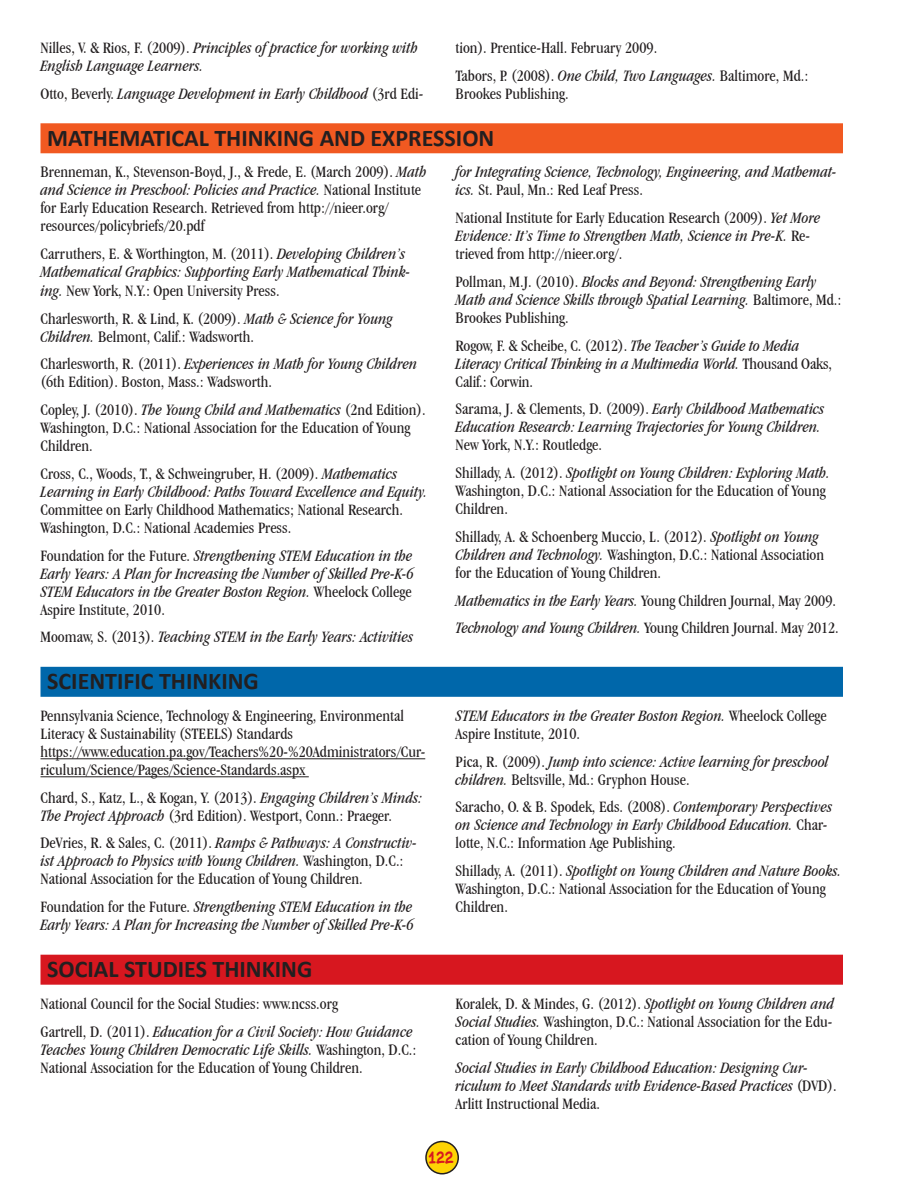
<style>
.page{position:relative;width:918px;height:1188px;background:#fff}
.page>*{position:absolute;margin:0;border:0;box-sizing:border-box;transform-origin:0 0}
.Bibliography_Header{font:700 24px "Calibri";color:#231f20}
.Bibliography_Entry{font:condensed 16.5px/18px "Garamond IT Cby BT";color:#231f20}
.Bibliography_Entry-2{font:italic condensed 16.5px/18px "Garamond IT Cby BT";color:#231f20}
.t1{font:700 16.5px "Wallow Hmk";color:#d7171f;scale:.95 1}
.s1{font-style:italic}
.s2{font-style:normal}
</style>
<div class="page">
<div style="left:40px;top:123px;width:803px;height:30px;background:#f15921"></div>
<div style="left:40px;top:667px;width:803px;height:30px;background:#0067aa"></div>
<hr style="left:40px;top:758px;width:385px;height:1px;background:#231f20">
<hr style="left:40px;top:776px;width:269px;height:1px;background:#231f20">
<div style="left:40px;top:955px;width:803px;height:30px;background:#d7171f"></div>
<div style="left:426px;top:1142px;width:32px;height:32px;background:#fed304;border-radius:50%"></div>
<div style="left:425px;top:1141px;width:34px;height:33px;border:2px solid #231f20;border-radius:50%"></div>
<p class="Bibliography_Entry" style="left:456px;top:39px;width:201px">tion). Prentice-Hall. February 2009.</p>
<p class="Bibliography_Entry" style="left:456px;top:66px;width:354px">Tabors, P. (2008). <span class="s1">One Child, Two Languages.</span> Baltimore, Md.:<br>Brookes Publishing.</p>
<p class="Bibliography_Header" style="left:47px;top:121px;width:449px">MATHEMATICAL THINKING AND EXPRESSION</p>
<p class="Bibliography_Entry" style="left:40px;top:163px;width:388px">Brenneman, K., Stevenson-Boyd, J., &amp; Frede, E. (March 2009). <span class="s1">Math and Science in Preschool: Policies and Practice.</span> National Institute for Early Education Research. Retrieved from http://nieer.org/ resources/policybriefs/20.pdf</p>
<p class="Bibliography_Entry-2" style="left:40px;top:245px;width:371px"><span class="s2">Carruthers, E. &amp; Worthington, M. (2011).</span> Developing Children’s<br>Mathematical Graphics: Supporting Early Mathematical Think&shy;ing. <span class="s2">New York, N.Y.: Open University Press.</span></p>
<p class="Bibliography_Entry" style="left:40px;top:309px;width:354px">Charlesworth, R. &amp; Lind, K. (2009). <span class="s1">Math &amp; Science for Young<br>Children.</span> Belmont, Calif.: Wadsworth.</p>
<p class="Bibliography_Entry" style="left:40px;top:355px;width:378px">Charlesworth, R. (2011). <span class="s1">Experiences in Math for Young Children </span>(6th Edition). Boston, Mass.: Wadsworth.</p>
<p class="Bibliography_Entry" style="left:40px;top:401px;width:385px">Copley, J. (2010). <span class="s1">The Young Child and Mathematics</span> (2nd Edition).<br>Washington, D.C.: National Association for the Education of Young<br>Children.</p>
<p class="Bibliography_Entry" style="left:40px;top:464px;width:388px">Cross, C., Woods, T., &amp; Schweingruber, H. (2009). <span class="s1">Mathematics Learning in Early Childhood: Paths Toward Excellence and Equity.<br></span>Committee on Early Childhood Mathematics; National Research.<br>Washington, D.C.: National Academies Press.</p>
<p class="Bibliography_Entry-2" style="left:40px;top:546px;width:375px"><span class="s2">Foundation for the Future.</span> Strengthening STEM Education in the Early Years: A Plan for Increasing the Number of Skilled Pre-K-6<br>STEM Educators in the Greater Boston Region. <span class="s2">Wheelock College Aspire Institute, 2010.</span></p>
<p class="Bibliography_Entry-2" style="left:40px;top:628px;width:374px"><span class="s2">Moomaw, S. (2013).</span> Teaching STEM in the Early Years: Activities</p>
<p class="Bibliography_Entry-2" style="left:40px;top:39px;width:379px"><span class="s2">Nilles, V. &amp; Rios, F. (2009).</span> Principles of practice for working with<br>English Language Learners.</p>
<p class="Bibliography_Entry-2" style="left:40px;top:84px;width:384px"><span class="s2">Otto, Beverly.</span> Language Development in Early Childhood <span class="s2">(3rd Edi-</span></p>
<p class="Bibliography_Entry-2" style="left:456px;top:163px;width:383px">for Integrating Science, Technology, Engineering, and Mathemat&shy;ics. <span class="s2">St. Paul, Mn.: Red Leaf Press.</span></p>
<p class="Bibliography_Entry" style="left:456px;top:209px;width:366px">National Institute for Early Education Research (2009). <span class="s1">Yet More<br>Evidence: It’s Time to Strengthen Math, Science in Pre-K.</span> Re&shy;trieved from http://nieer.org/.</p>
<p class="Bibliography_Entry-2" style="left:456px;top:272px;width:387px"><span class="s2">Pollman, M.J. (2010).</span> Blocks and Beyond: Strengthening Early<br>Math and Science Skills through Spatial Learning. <span class="s2">Baltimore, Md.:<br>Brookes Publishing.</span></p>
<p class="Bibliography_Entry-2" style="left:456px;top:336px;width:378px"><span class="s2">Rogow, F. &amp; Scheibe, C. (2012).</span> The Teacher’s Guide to Media<br>Literacy Critical Thinking in a Multimedia World. <span class="s2">Thousand Oaks,<br>Calif.: Corwin.</span></p>
<p class="Bibliography_Entry-2" style="left:456px;top:400px;width:371px"><span class="s2">Sarama, J. &amp; Clements, D. (2009).</span> Early Childhood Mathematics<br>Education Research: Learning Trajectories for Young Children.<br><span class="s2">New York, N.Y.: Routledge.</span></p>
<p class="Bibliography_Entry" style="left:456px;top:464px;width:376px">Shillady, A. (2012). <span class="s1">Spotlight on Young Children: Exploring Math.<br></span>Washington, D.C.: National Association for the Education of Young<br>Children.</p>
<p class="Bibliography_Entry" style="left:456px;top:527px;width:370px">Shillady, A. &amp; Schoenberg Muccio, L. (2012). <span class="s1">Spotlight on Young<br>Children and Technology.</span> Washington, D.C.: National Association for the Education of Young Children.</p>
<p class="Bibliography_Entry" style="left:456px;top:591px;width:380px"><span class="s1">Mathematics in the Early Years.</span> Young Children Journal, May 2009.</p>
<p class="Bibliography_Entry" style="left:456px;top:619px;width:383px"><span class="s1">Technology and Young Children.</span> Young Children Journal. May 2012.</p>
<p class="Bibliography_Header" style="left:47px;top:665px;width:213px">SCIENTIFIC THINKING</p>
<p class="Bibliography_Entry" style="left:40px;top:707px;width:386px">Pennsylvania Science, Technology &amp; Engineering, Environmental Literacy &amp; Sustainability (STEELS) Standards https://www.education.pa.gov/Teachers%20-%20Administrators/Cur&shy;riculum/Science/Pages/Science-Standards.aspx</p>
<p class="Bibliography_Entry" style="left:40px;top:788px;width:383px">Chard, S., Katz, L., &amp; Kogan, Y. (2013). <span class="s1">Engaging Children’s Minds:<br>The Project Approach</span> (3rd Edition). Westport, Conn.: Praeger.</p>
<p class="Bibliography_Entry" style="left:40px;top:834px;width:378px">DeVries, R. &amp; Sales, C. (2011). <span class="s1">Ramps &amp; Pathways: A Constructiv&shy;ist Approach to Physics with Young Children.</span> Washington, D.C.:<br>National Association for the Education of Young Children.</p>
<p class="Bibliography_Entry-2" style="left:40px;top:898px;width:375px"><span class="s2">Foundation for the Future.</span> Strengthening STEM Education in the<br>Early Years: A Plan for Increasing the Number of Skilled Pre-K-6</p>
<p class="Bibliography_Header" style="left:47px;top:952px;width:267px">SOCIAL STUDIES THINKING</p>
<p class="Bibliography_Entry" style="left:40px;top:994px;width:299px">National Council for the Social Studies: www.ncss.org</p>
<p class="Bibliography_Entry" style="left:40px;top:1022px;width:378px">Gartrell, D. (2011). <span class="s1">Education for a Civil Society: How Guidance<br>Teaches Young Children Democratic Life Skills.</span> Washington, D.C.:<br>National Association for the Education of Young Children.</p>
<p class="Bibliography_Entry-2" style="left:456px;top:706px;width:373px">STEM Educators in the Greater Boston Region. <span class="s2">Wheelock College<br>Aspire Institute, 2010.</span></p>
<p class="Bibliography_Entry-2" style="left:456px;top:752px;width:375px"><span class="s2">Pica, R. (2009).</span> Jump into science: Active learning for preschool children. <span class="s2">Beltsville, Md.: Gryphon House.</span></p>
<p class="Bibliography_Entry" style="left:456px;top:798px;width:378px">Saracho, O. &amp; B. Spodek, Eds. (2008). <span class="s1">Contemporary Perspectives on Science and Technology in Early Childhood Education.</span> Char&shy;lotte, N.C.: Information Age Publishing.</p>
<p class="Bibliography_Entry" style="left:456px;top:862px;width:387px">Shillady, A. (2011). <span class="s1">Spotlight on Young Children and Nature Books.<br></span>Washington, D.C.: National Association for the Education of Young<br>Children.</p>
<p class="Bibliography_Entry" style="left:456px;top:994px;width:380px;text-align:justify">Koralek, D. &amp; Mindes, G. (2012). <span class="s1">Spotlight on Young Children and Social Studies.</span> Washington, D.C.: National Association for the Edu&shy;cation of Young Children.</p>
<p class="Bibliography_Entry-2" style="left:456px;top:1058px;width:380px">Social Studies in Early Childhood Education: Designing Cur&shy;riculum to Meet Standards with Evidence-Based Practices <span class="s2">(DVD).<br>Arlitt Instructional Media.</span></p>
<p class="t1" style="left:429px;top:1146px;width:27px">122</p>
</div>
